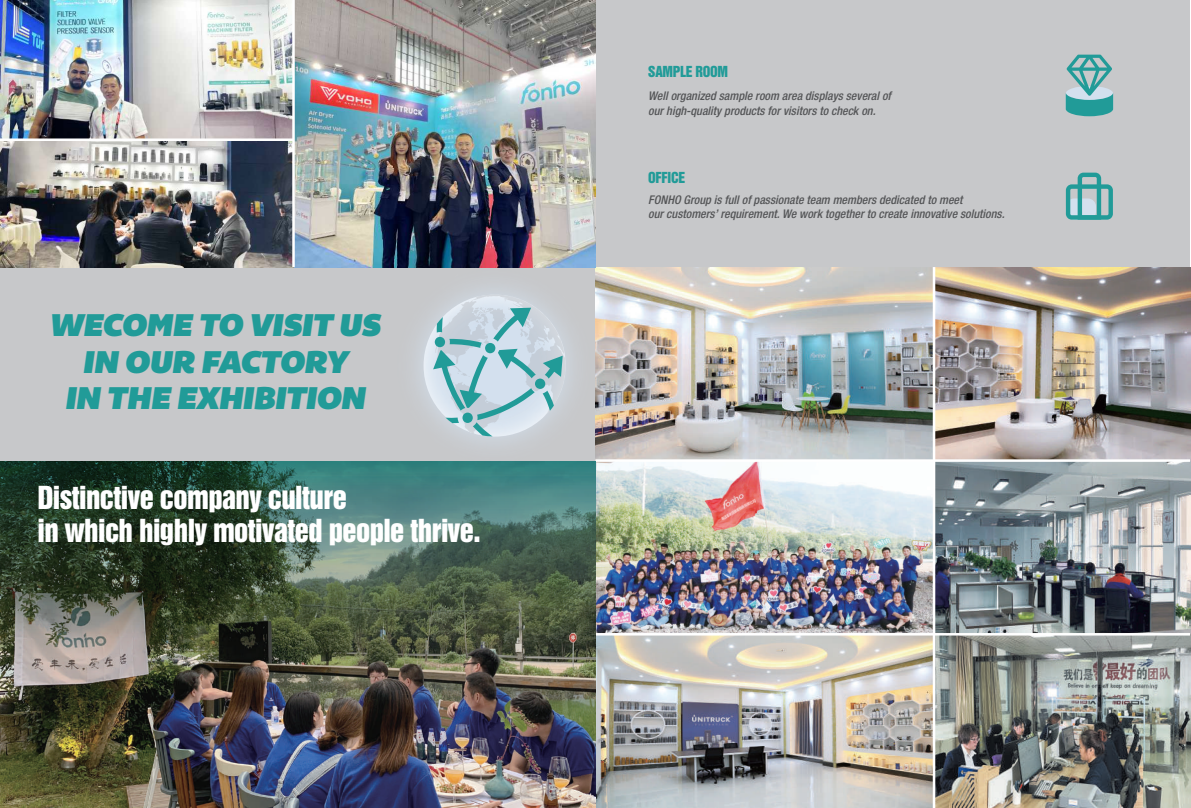
<style>
.page{position:relative;width:1191px;height:808px;background:#fff}
.page>*{position:absolute;margin:0;border:0;box-sizing:border-box;transform-origin:0 0}
.t1{font:italic 32.3px/36.3px "Bemio";letter-spacing:-.02em;color:#219b98;text-align:center}
.t2{font:29px/32.2px "Swiss 921 BT Regular A";letter-spacing:-.02em;color:#fff}
.t3{font:13.9px "Swiss 921 BT Regular A";letter-spacing:-.02em;color:#219b98}
.t4{font:italic 500 condensed 12px/14.4px "Helvetica Neue LT Std";color:#545557}
</style>
<div class="page">
<div style="left:595px;top:0;width:595px;height:267px;background:#c7c8ca"></div>
<img style="left:935px;top:267px;width:255px;height:541px">
<img style="left:595px;top:462px;width:337px;height:171px">
<img style="left:721px;top:494px;width:35px;height:26px">
<img style="left:602px;top:267px;width:330px;height:192px">
<img style="left:595px;top:635px;width:337px;height:173px">
<svg style="left:1065px;top:173px;width:47px;height:47px"></svg>
<svg style="left:1065px;top:55px;width:48px;height:61px"></svg>
<hr style="left:595px;top:633px;width:595px;height:2px;background:#fff">
<hr style="left:595px;top:459px;width:595px;height:3px;background:#fff">
<div style="left:0;top:267px;width:595px;height:195px;background:#c7c8ca"></div>
<img style="left:0;top:0;width:292px;height:138px">
<img style="left:0;top:649px;width:595px;height:159px">
<img style="left:295px;top:0;width:300px;height:267px">
<img style="left:0;top:141px;width:292px;height:126px">
<img style="left:0;top:461px;width:595px;height:188px">
<img style="left:387px;top:258px;width:215px;height:215px">
<svg style="left:433px;top:294px;width:132px;height:142px"></svg>
<h1 class="t1" style="left:49px;top:307px;width:332px">WECOME TO VISIT US<br>IN OUR FACTORY<br>IN THE EXHIBITION</h1>
<h2 class="t2" style="left:37px;top:481px;width:445px">Distinctive company culture<br>in which highly motivated people thrive.</h2>
<p class="t3" style="left:648px;top:62px;width:81px">SAMPLE ROOM</p>
<p class="t4" style="left:648px;top:89px;width:244px">Well organized sample room area displays several of our high-quality products for visitors to check on.</p>
<p class="t3" style="left:648px;top:168px;width:38px">OFFICE</p>
<p class="t4" style="left:648px;top:193px;width:358px">FONHO Group is full of passionate team members dedicated to meet<br>our customers’ requirement. We work together to create innovative solutions.</p>
</div>
